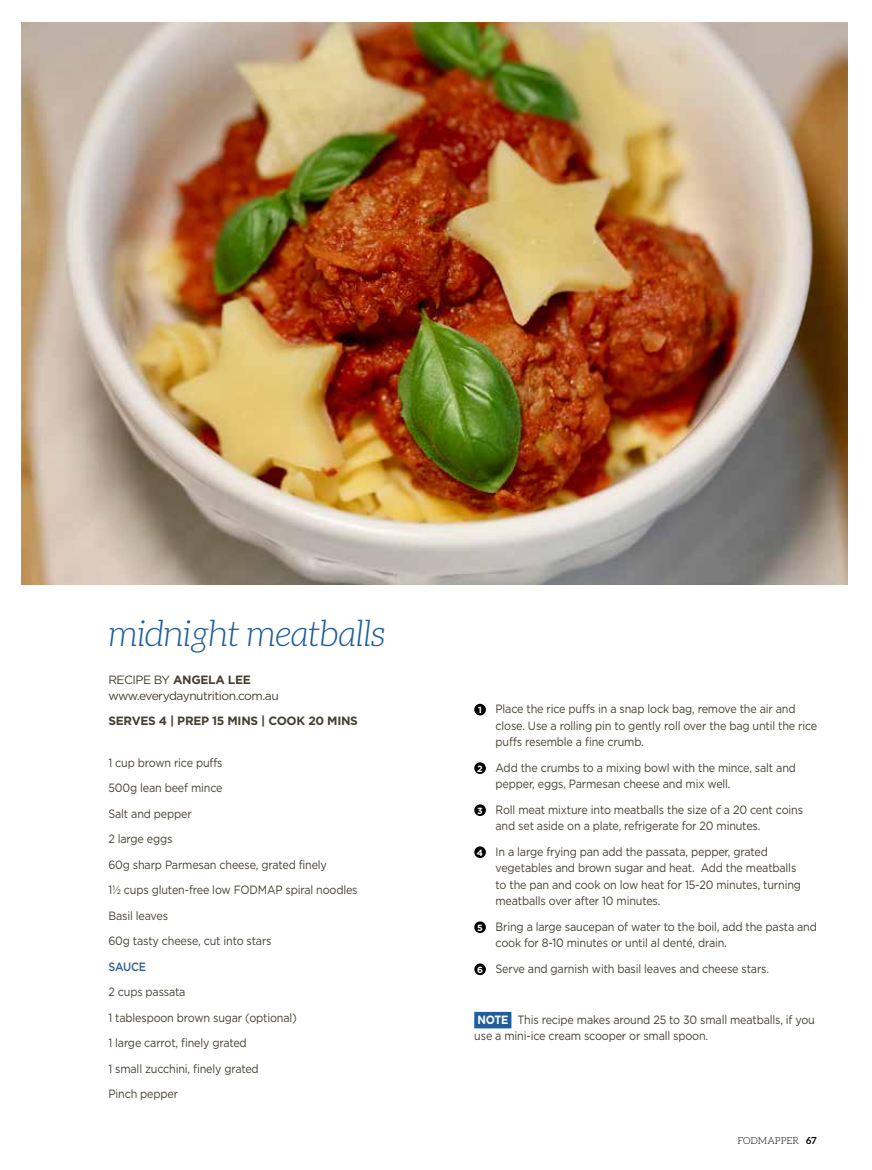
<style>
.page{position:relative;width:872px;height:1170px;background:#fff}
.page>*{position:absolute;margin:0;border:0;box-sizing:border-box;transform-origin:0 0}
.t1{font:italic 300 36px "Aleo";letter-spacing:-.015em;color:#1f5d9b}
.t2{font:12px/25.5px "Gotham";letter-spacing:-.015em;color:#454034;scale:.9 1}
.t3{font:12px/16.5px "Gotham";letter-spacing:-.04em;color:#454034}
.t4{font:700 12px "Gotham";letter-spacing:-.025em;color:#454034}
.t5{font:500 12px "Gotham";letter-spacing:-.025em;color:#315f95;scale:.9 1}
.t6{font:300 9.75px "Aleo";color:#000}
.s1{font-weight:700}
.s2{font-weight:700;font-size:9px;color:#fff}
.s3{font-weight:700;color:#fff}
</style>
<div class="page">
<img style="left:21px;top:22px;width:826px;height:563px">
<div style="left:474px;top:1011px;width:37px;height:17px;background:#1f5d9b"></div>
<div style="left:474px;top:703px;width:12px;height:12px;background:#000;border-radius:50%"></div>
<div style="left:474px;top:762px;width:12px;height:11px;background:#000;border-radius:50%"></div>
<div style="left:474px;top:804px;width:12px;height:12px;background:#000;border-radius:50%"></div>
<div style="left:474px;top:846px;width:12px;height:12px;background:#000;border-radius:50%"></div>
<div style="left:474px;top:921px;width:12px;height:12px;background:#000;border-radius:50%"></div>
<div style="left:474px;top:963px;width:12px;height:12px;background:#000;border-radius:50%"></div>
<h1 class="t1" style="left:108px;top:613px;width:279px">midnight meatballs</h1>
<p class="t3" style="left:108px;top:671px;width:172px">RECIPE BY <span class="s1">ANGELA LEE </span>www.everydaynutrition.com.au</p>
<p class="t4" style="left:108px;top:714px;width:251px">SERVES 4 | PREP 15 MINS | COOK 20 MINS</p>
<p class="t2" style="left:108px;top:749px;width:278px">1 cup brown rice puffs<br>500g lean beef mince<br>Salt and pepper<br>2 large eggs<br>60g sharp Parmesan cheese, grated finely<br>1½ cups gluten-free low FODMAP spiral noodles<br>Basil leaves<br>60g tasty cheese, cut into stars</p>
<p class="t5" style="left:108px;top:958px;width:43px">SAUCE</p>
<p class="t2" style="left:108px;top:979px;width:211px">2 cups passata<br>1 tablespoon brown sugar (optional)<br>1 large carrot, finely grated<br>1 small zucchini, finely grated<br>Pinch pepper</p>
<p class="t2" style="left:495px;top:700px;width:359px;line-height:16.5px;text-indent:-17px"><span class="s2">1</span> Place the rice puffs in a snap lock bag, remove the air and close. Use a rolling pin to gently roll over the bag until the rice puffs resemble a fine crumb.</p>
<p class="t2" style="left:495px;top:759px;width:335px;line-height:16.5px;text-indent:-18px"><span class="s2">2</span> Add the crumbs to a mixing bowl with the mince, salt and pepper, eggs, Parmesan cheese and mix well.</p>
<p class="t2" style="left:495px;top:801px;width:343px;line-height:16.5px;text-indent:-18px"><span class="s2">3</span> Roll meat mixture into meatballs the size of a 20 cent coins and set aside on a plate, refrigerate for 20 minutes.</p>
<p class="t2" style="left:495px;top:843px;width:341px;line-height:16.5px;text-indent:-19px"><span class="s2">4</span> In a large frying pan add the passata, pepper, grated vegetables and brown sugar and heat. Add the meatballs to the pan and cook on low heat for 15-20 minutes, turning meatballs over after 10 minutes.</p>
<p class="t2" style="left:495px;top:918px;width:359px;line-height:16.5px;text-indent:-18px"><span class="s2">5</span> Bring a large saucepan of water to the boil, add the pasta and cook for 8-10 minutes or until al denté, drain.</p>
<p class="t2" style="left:477px;top:955px;width:326px"><span class="s2">6</span> Serve and garnish with basil leaves and cheese stars.</p>
<p class="t2" style="left:474px;top:1011px;width:380px;line-height:16.5px"><span class="s3">NOTE</span> This recipe makes around 25 to 30 small meatballs, if you use a mini-ice cream scooper or small spoon.</p>
<p class="t6" style="left:737px;top:1134px;width:81px">FODMAPPER <span class="s1">67</span></p>
</div>
